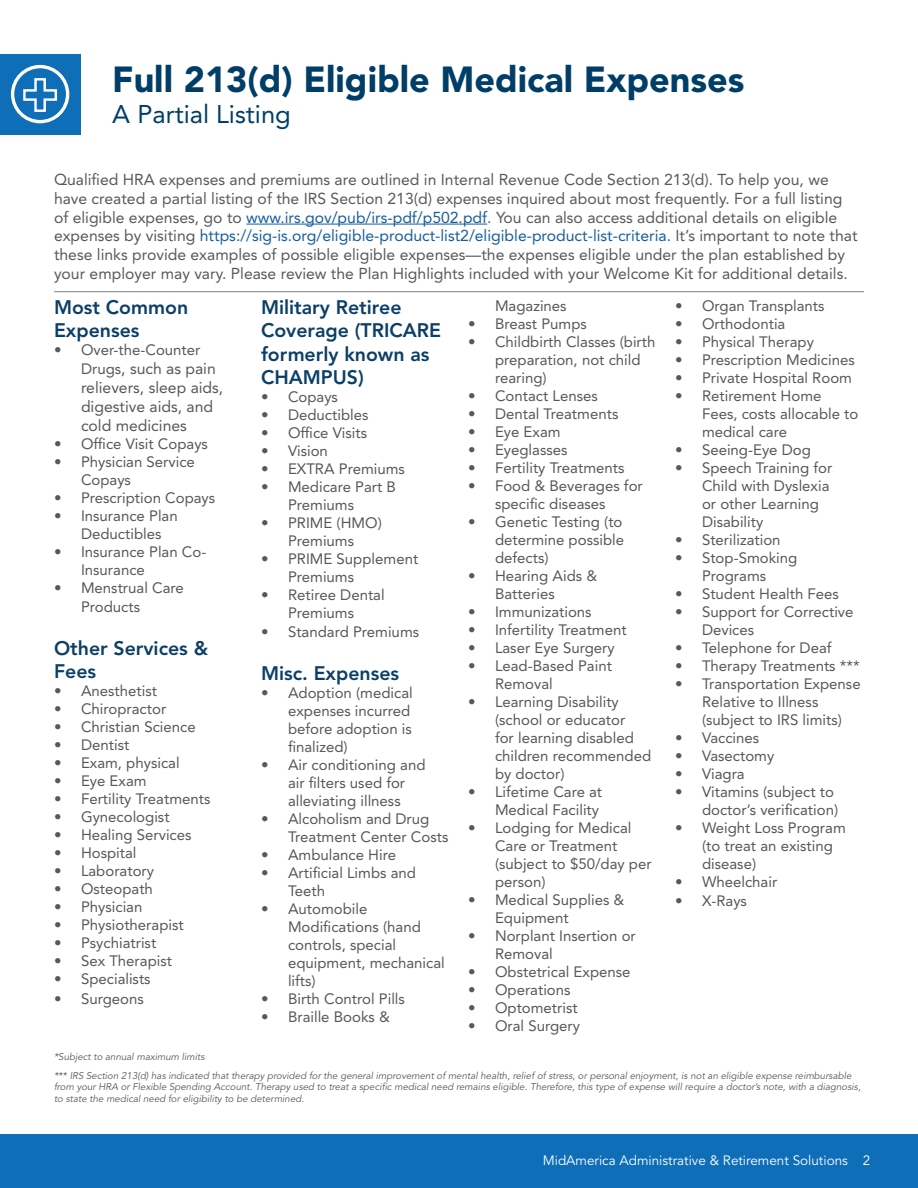
<style>
.page{position:relative;width:918px;height:1188px;background:#fff}
.page>*{position:absolute;margin:0;border:0;box-sizing:border-box;transform-origin:0 0}
.t1{font:900 36px "Avenir LT Std";color:#003e68}
.t2{font:25.5px "Avenir LT Std";color:#003e68}
.t3{font:800 19.5px/23.4px "Avenir LT Std";color:#0c3f67}
.t4{font:15.75px/18.9px "Avenir LT Std";color:#58595b}
.t5{font:15.75px/18.9px "Avenir LT Std";color:#57585a}
.t6{font:15px/18px "Avenir LT Std";color:#57585a}
.t7{font:13.5px "Avenir LT Std";color:#fff}
.t8{font:italic 9.75px/11.7px "Avenir LT Std";color:#57585a}
.s1{color:#175d9e}
.s2{font-size:15px}
</style>
<div class="page">
<div style="left:0;top:1134px;width:918px;height:54px;background:#0f6eb8"></div>
<hr style="left:246px;top:224px;width:241px;height:1px;background:#175d9e">
<hr style="left:54px;top:291px;width:810px;height:1px;background:#7f7f7f">
<div style="left:0;top:54px;width:80px;height:80px;background:#0f6eb8"></div>
<div style="left:11px;top:65px;width:58px;height:58px;border:3px solid #fff;border-radius:50%"></div>
<svg style="left:22px;top:78px;width:36px;height:35px"></svg>
<p class="t1" style="left:112px;top:58px;width:634px">Full 213(d) Eligible Medical Expenses</p>
<p class="t2" style="left:112px;top:99px;width:180px">A Partial Listing</p>
<p class="t4" style="left:54px;top:170px;width:805px">Qualified HRA expenses and premiums are outlined in Internal Revenue Code Section 213(d). To help you, we have created a partial listing of the IRS Section 213(d) expenses inquired about most frequently. For a full listing of eligible expenses, go to <span class="s1">www.irs.gov/pub/irs-pdf/p502.pdf</span>. You can also access additional details on eligible expenses by visiting <span class="s1">https://sig-is.org/eligible-product-list2/eligible-product-list-criteria</span>. It’s important to note that these links provide examples of possible eligible expenses—the expenses eligible under the plan established by your employer may vary. Please review the Plan Highlights included with your Welcome Kit for additional details.</p>
<p class="t3" style="left:54px;top:295px;width:136px">Most Common<br>Expenses</p>
<p class="t6" style="left:54px;top:341px;width:148px">• Over-the-Counter</p>
<p class="t5" style="left:81px;top:359px;width:144px"><span class="s2">Drugs</span>, such as pain relievers, sleep aids, digestive aids, and cold medicines</p>
<p class="t6" style="left:54px;top:435px;width:156px">• Office Visit Copays</p>
<p class="t6" style="left:81px;top:453px;width:115px;text-indent:-27px">• Physician Service<br>Copays</p>
<p class="t6" style="left:54px;top:489px;width:163px">• Prescription Copays</p>
<p class="t6" style="left:81px;top:507px;width:98px;text-indent:-27px">• Insurance Plan<br>Deductibles</p>
<p class="t6" style="left:81px;top:543px;width:127px;text-indent:-27px">• Insurance Plan Co-<br>Insurance</p>
<p class="t6" style="left:81px;top:578px;width:104px;line-height:18.9px;text-indent:-27px">• Menstrual Care<br>Products</p>
<p class="t3" style="left:54px;top:637px;width:156px">Other Services &amp;<br>Fees</p>
<p class="t6" style="left:54px;top:682px;width:105px">• Anesthetist</p>
<p class="t6" style="left:54px;top:700px;width:114px">• Chiropractor</p>
<p class="t6" style="left:54px;top:718px;width:143px">• Christian Science</p>
<p class="t6" style="left:54px;top:736px;width:77px">• Dentist</p>
<p class="t6" style="left:54px;top:754px;width:127px">• Exam, physical</p>
<p class="t6" style="left:54px;top:772px;width:94px">• Eye Exam</p>
<p class="t6" style="left:54px;top:790px;width:158px">• Fertility Treatments</p>
<p class="t6" style="left:54px;top:808px;width:117px">• Gynecologist</p>
<p class="t6" style="left:54px;top:826px;width:139px">• Healing Services</p>
<p class="t6" style="left:54px;top:844px;width:84px">• Hospital</p>
<p class="t6" style="left:54px;top:862px;width:102px">• Laboratory</p>
<p class="t6" style="left:54px;top:880px;width:100px">• Osteopath</p>
<p class="t6" style="left:54px;top:898px;width:90px">• Physician</p>
<p class="t6" style="left:54px;top:916px;width:131px">• Physiotherapist</p>
<p class="t6" style="left:54px;top:934px;width:104px">• Psychiatrist</p>
<p class="t6" style="left:54px;top:952px;width:120px">• Sex Therapist</p>
<p class="t6" style="left:54px;top:970px;width:98px">• Specialists</p>
<p class="t6" style="left:54px;top:990px;width:91px">• Surgeons</p>
<p class="t3" style="left:261px;top:295px;width:182px">Military Retiree<br>Coverage (TRICARE formerly known as<br>CHAMPUS)</p>
<p class="t6" style="left:261px;top:388px;width:79px">• Copays</p>
<p class="t6" style="left:261px;top:406px;width:109px">• Deductibles</p>
<p class="t6" style="left:261px;top:424px;width:108px">• Office Visits</p>
<p class="t6" style="left:261px;top:442px;width:69px">• Vision</p>
<p class="t6" style="left:261px;top:460px;width:145px">• EXTRA Premiums</p>
<p class="t6" style="left:288px;top:478px;width:110px;text-indent:-27px">• Medicare Part B<br>Premiums</p>
<p class="t6" style="left:261px;top:514px;width:122px;text-align:center">• PRIME (HMO)<br>Premiums</p>
<p class="t6" style="left:288px;top:550px;width:132px;text-indent:-27px">• PRIME Supplement<br>Premiums</p>
<p class="t6" style="left:261px;top:586px;width:125px;text-align:center">• Retiree Dental<br>Premiums</p>
<p class="t6" style="left:261px;top:623px;width:160px">• Standard Premiums</p>
<p class="t3" style="left:261px;top:662px;width:140px">Misc. Expenses</p>
<p class="t6" style="left:288px;top:684px;width:126px;text-indent:-27px">• Adoption (medical expenses incurred before adoption is finalized)</p>
<p class="t6" style="left:261px;top:756px;width:166px;text-align:center">• Air conditioning and air filters used for alleviating illness</p>
<p class="t6" style="left:288px;top:810px;width:162px;text-indent:-27px">• Alcoholism and Drug<br>Treatment Center Costs</p>
<p class="t6" style="left:261px;top:846px;width:137px">• Ambulance Hire</p>
<p class="t6" style="left:288px;top:864px;width:130px;text-indent:-27px">• Artificial Limbs and<br>Teeth</p>
<p class="t6" style="left:288px;top:900px;width:158px;text-indent:-27px">• Automobile<br>Modifications (hand controls, special equipment, mechanical lifts)</p>
<p class="t6" style="left:261px;top:990px;width:145px">• Birth Control Pills</p>
<p class="t6" style="left:261px;top:1008px;width:130px">• Braille Books &amp;</p>
<p class="t6" style="left:675px;top:296px;width:151px">• Organ Transplants</p>
<p class="t6" style="left:675px;top:314px;width:112px">• Orthodontia</p>
<p class="t6" style="left:675px;top:332px;width:140px">• Physical Therapy</p>
<p class="t6" style="left:675px;top:350px;width:181px">• Prescription Medicines</p>
<p class="t6" style="left:675px;top:368px;width:179px">• Private Hospital Room</p>
<p class="t6" style="left:702px;top:386px;width:158px;text-indent:-27px">• Retirement Home<br>Fees, costs allocable to medical care</p>
<p class="t6" style="left:675px;top:440px;width:137px">• Seeing-Eye Dog</p>
<p class="t6" style="left:702px;top:458px;width:132px;text-indent:-27px">• Speech Training for<br>Child with Dyslexia or other Learning<br>Disability</p>
<p class="t6" style="left:675px;top:530px;width:107px">• Sterilization</p>
<p class="t6" style="left:675px;top:548px;width:124px;text-align:center">• Stop-Smoking<br>Programs</p>
<p class="t6" style="left:675px;top:584px;width:166px">• Student Health Fees</p>
<p class="t6" style="left:702px;top:602px;width:153px;text-indent:-27px">• Support for Corrective<br>Devices</p>
<p class="t6" style="left:675px;top:638px;width:158px">• Telephone for Deaf</p>
<p class="t6" style="left:675px;top:656px;width:186px">• Therapy Treatments ***</p>
<p class="t6" style="left:702px;top:674px;width:160px;text-indent:-27px">• Transportation Expense<br>Relative to Illness (subject to IRS limits)</p>
<p class="t6" style="left:675px;top:728px;width:86px">• Vaccines</p>
<p class="t6" style="left:675px;top:746px;width:101px">• Vasectomy</p>
<p class="t6" style="left:675px;top:764px;width:71px">• Viagra</p>
<p class="t6" style="left:675px;top:782px;width:165px;text-align:right">• Vitamins (subject to doctor’s verification)</p>
<p class="t6" style="left:702px;top:818px;width:145px;text-indent:-27px">• Weight Loss Program (to treat an existing disease)</p>
<p class="t6" style="left:675px;top:872px;width:104px">• Wheelchair</p>
<p class="t6" style="left:675px;top:892px;width:74px">• X-Rays</p>
<p class="t6" style="left:495px;top:296px;width:73px">Magazines</p>
<p class="t6" style="left:468px;top:314px;width:120px">• Breast Pumps</p>
<p class="t6" style="left:495px;top:332px;width:162px;text-indent:-27px">• Childbirth Classes (birth preparation, not child rearing)</p>
<p class="t6" style="left:468px;top:386px;width:131px">• Contact Lenses</p>
<p class="t6" style="left:468px;top:404px;width:152px">• Dental Treatments</p>
<p class="t6" style="left:468px;top:422px;width:94px">• Eye Exam</p>
<p class="t6" style="left:468px;top:440px;width:101px">• Eyeglasses</p>
<p class="t6" style="left:468px;top:458px;width:158px">• Fertility Treatments</p>
<p class="t6" style="left:495px;top:476px;width:149px;text-indent:-27px">• Food &amp; Beverages for specific diseases</p>
<p class="t6" style="left:495px;top:512px;width:131px;text-align:justify;text-indent:-27px">• Genetic Testing (to determine possible defects)</p>
<p class="t6" style="left:495px;top:566px;width:104px;text-indent:-27px">• Hearing Aids &amp;<br>Batteries</p>
<p class="t6" style="left:468px;top:602px;width:125px">• Immunizations</p>
<p class="t6" style="left:468px;top:620px;width:160px">• Infertility Treatment</p>
<p class="t6" style="left:468px;top:638px;width:148px">• Laser Eye Surgery</p>
<p class="t6" style="left:495px;top:656px;width:118px;text-indent:-27px">• Lead-Based Paint<br>Removal</p>
<p class="t6" style="left:495px;top:692px;width:158px;text-indent:-27px">• Learning Disability (school or educator<br>for learning disabled children recommended by doctor)</p>
<p class="t6" style="left:468px;top:782px;width:136px;text-align:right">• Lifetime Care at<br>Medical Facility</p>
<p class="t6" style="left:495px;top:818px;width:158px;text-indent:-27px">• Lodging for Medical<br>Care or Treatment (subject to $50/day per person)</p>
<p class="t6" style="left:495px;top:890px;width:131px;text-indent:-27px">• Medical Supplies &amp;<br>Equipment</p>
<p class="t6" style="left:495px;top:926px;width:142px;text-indent:-27px">• Norplant Insertion or<br>Removal</p>
<p class="t6" style="left:468px;top:962px;width:164px">• Obstetrical Expense</p>
<p class="t6" style="left:468px;top:980px;width:104px">• Operations</p>
<p class="t6" style="left:468px;top:998px;width:111px">• Optometrist</p>
<p class="t6" style="left:468px;top:1016px;width:114px">• Oral Surgery</p>
<p class="t8" style="left:54px;top:1051px;width:152px">*Subject to annual maximum limits</p>
<p class="t8" style="left:54px;top:1070px;width:808px">*** IRS Section 213(d) has indicated that therapy provided for the general improvement of mental health, relief of stress, or personal enjoyment, is not an eligible expense reimbursable from your HRA or Flexible Spending Account. Therapy used to treat a specific medical need remains eligible. Therefore, this type of expense will require a doctor’s note, with a diagnosis, to state the medical need for eligibility to be determined.</p>
<p class="t7" style="left:543px;top:1153px;width:329px">MidAmerica Administrative &amp; Retirement Solutions 2</p>
</div>
